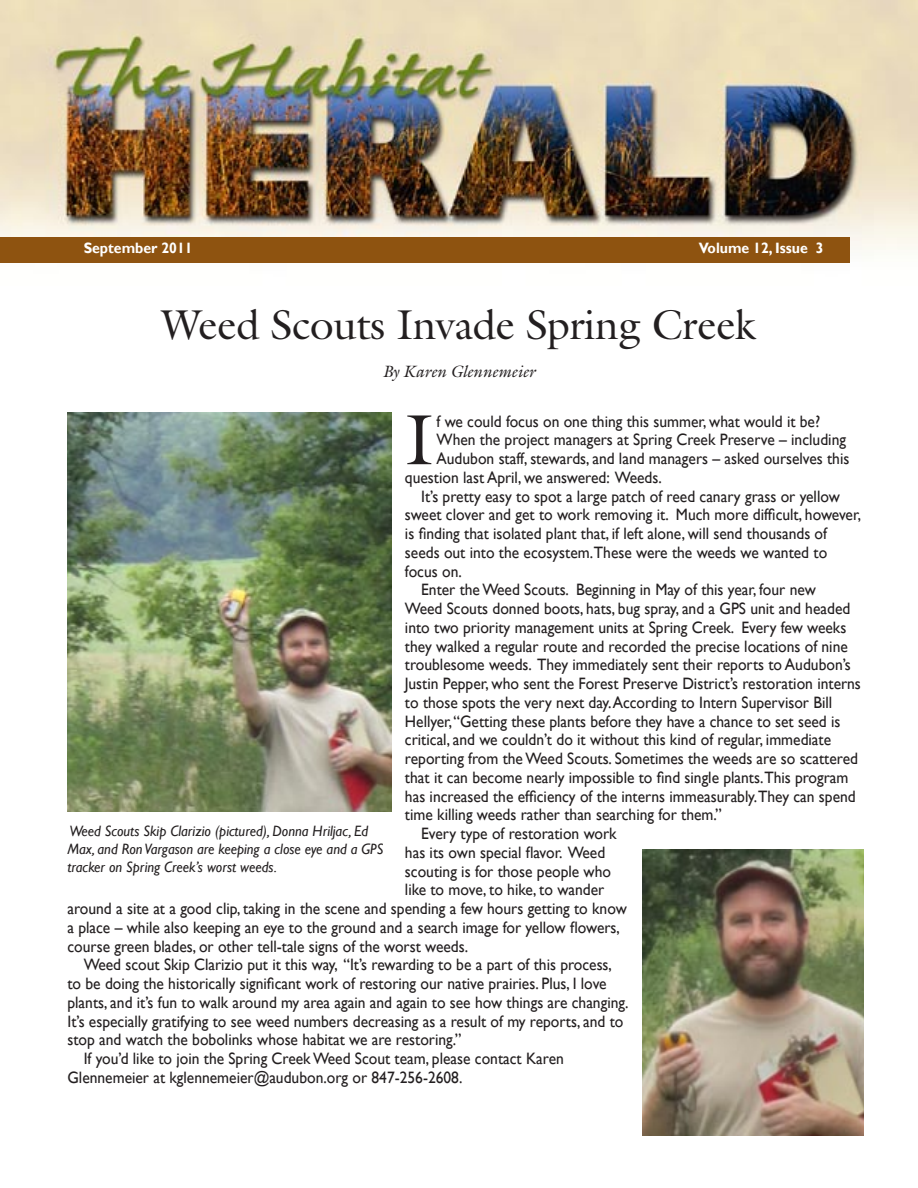
<style>
.page{position:relative;width:918px;height:1188px;background:#fff}
.page>*{position:absolute;margin:0;border:0;box-sizing:border-box;transform-origin:0 0}
.t1{font:71.7px "Galliard";color:#231f20}
.t2{font:42px "Galliard";letter-spacing:-.01em;color:#231f20}
.t3{font:16.5px "Gill Sans";color:#231f20;scale:.94 1}
.t4{font:italic 16.5px "Galliard";letter-spacing:-.01em;color:#231f20}
.t5{font:italic 15px/18px "Gill Sans";color:#231f20;scale:.96 1}
.t6{font:700 15px "Gill Sans";color:#fff;scale:.94 1}
</style>
<div class="page">
<img style="left:0;top:0;width:918px;height:263px">
<div style="left:0;top:237px;width:850px;height:25px;background:#8e5310"></div>
<img style="left:642px;top:849px;width:222px;height:287px">
<img style="left:68px;top:412px;width:324px;height:400px">
<p class="t6" style="left:84px;top:239px;width:117px">September 2011</p>
<p class="t6" style="left:699px;top:239px;width:134px">Volume 12, Issue 3</p>
<h2 class="t2" style="left:162px;top:298px;width:596px">Weed Scouts Invade Spring Creek</h2>
<p class="t4" style="left:382px;top:361px;width:155px">By Karen Glennemeier</p>
<h1 class="t1" style="left:405px;top:394px;width:30px">I</h1>
<p class="t3" style="left:437px;top:412px;width:410px">f we could focus on one thing this summer, what would it be?</p>
<p class="t3" style="left:437px;top:430px;width:437px">When the project managers at Spring Creek Preserve – including</p>
<p class="t3" style="left:437px;top:449px;width:441px">Audubon staff, stewards, and land managers – asked ourselves this</p>
<p class="t3" style="left:405px;top:468px;width:275px">question last April, we answered: Weeds.</p>
<p class="t3" style="left:421px;top:487px;width:447px">It’s pretty easy to spot a large patch of reed canary grass or yellow</p>
<p class="t3" style="left:405px;top:505px;width:487px">sweet clover and get to work removing it. Much more difficult, however,</p>
<p class="t3" style="left:405px;top:524px;width:451px">is finding that isolated plant that, if left alone, will send thousands of</p>
<p class="t3" style="left:405px;top:543px;width:451px">seeds out into the ecosystem.These were the weeds we wanted to</p>
<p class="t3" style="left:405px;top:562px;width:62px">focus on.</p>
<p class="t3" style="left:421px;top:580px;width:421px">Enter the Weed Scouts. Beginning in May of this year, four new</p>
<p class="t3" style="left:405px;top:599px;width:475px">Weed Scouts donned boots, hats, bug spray, and a GPS unit and headed</p>
<p class="t3" style="left:405px;top:618px;width:471px">into two priority management units at Spring Creek. Every few weeks</p>
<p class="t3" style="left:405px;top:636px;width:473px">they walked a regular route and recorded the precise locations of nine</p>
<p class="t3" style="left:405px;top:655px;width:476px">troublesome weeds. They immediately sent their reports to Audubon’s</p>
<p class="t3" style="left:405px;top:674px;width:487px">Justin Pepper, who sent the Forest Preserve District’s restoration interns</p>
<p class="t3" style="left:405px;top:693px;width:456px">to those spots the very next day. According to Intern Supervisor Bill</p>
<p class="t3" style="left:405px;top:711px;width:465px">Hellyer, “Getting these plants before they have a chance to set seed is</p>
<p class="t3" style="left:405px;top:730px;width:455px">critical, and we couldn’t do it without this kind of regular, immediate</p>
<p class="t3" style="left:405px;top:749px;width:483px">reporting from the Weed Scouts. Sometimes the weeds are so scattered</p>
<p class="t3" style="left:405px;top:768px;width:473px">that it can become nearly impossible to find single plants.This program</p>
<p class="t3" style="left:405px;top:786px;width:481px">has increased the efficiency of the interns immeasurably.They can spend</p>
<p class="t3" style="left:405px;top:805px;width:339px">time killing weeds rather than searching for them.”</p>
<p class="t3" style="left:421px;top:824px;width:209px">Every type of restoration work</p>
<p class="t3" style="left:405px;top:843px;width:215px">has its own special flavor. Weed</p>
<p class="t3" style="left:405px;top:861px;width:221px">scouting is for those people who</p>
<p class="t3" style="left:405px;top:880px;width:214px">like to move, to hike, to wander</p>
<p class="t3" style="left:67px;top:899px;width:597px">around a site at a good clip, taking in the scene and spending a few hours getting to know</p>
<p class="t3" style="left:67px;top:918px;width:589px">a place – while also keeping an eye to the ground and a search image for yellow flowers,</p>
<p class="t3" style="left:67px;top:936px;width:428px">course green blades, or other tell-tale signs of the worst weeds.</p>
<p class="t3" style="left:84px;top:955px;width:564px">Weed scout Skip Clarizio put it this way, “It’s rewarding to be a part of this process,</p>
<p class="t3" style="left:67px;top:974px;width:575px">to be doing the historically significant work of restoring our native prairies. Plus, I love</p>
<p class="t3" style="left:67px;top:993px;width:598px">plants, and it’s fun to walk around my area again and again to see how things are changing.</p>
<p class="t3" style="left:67px;top:1011px;width:593px">It’s especially gratifying to see weed numbers decreasing as a result of my reports, and to</p>
<p class="t3" style="left:67px;top:1030px;width:420px">stop and watch the bobolinks whose habitat we are restoring.”</p>
<p class="t3" style="left:84px;top:1049px;width:512px">If you’d like to join the Spring Creek Weed Scout team, please contact Karen</p>
<p class="t3" style="left:67px;top:1068px;width:422px">Glennemeier at kglennemeier@audubon.org or 847-256-2608.</p>
<p class="t5" style="left:68px;top:822px;width:331px">Weed Scouts Skip Clarizio (pictured), Donna Hriljac, Ed<br>Max, and Ron Vargason are keeping a close eye and a GPS tracker on Spring Creek’s worst weeds.</p>
</div>
